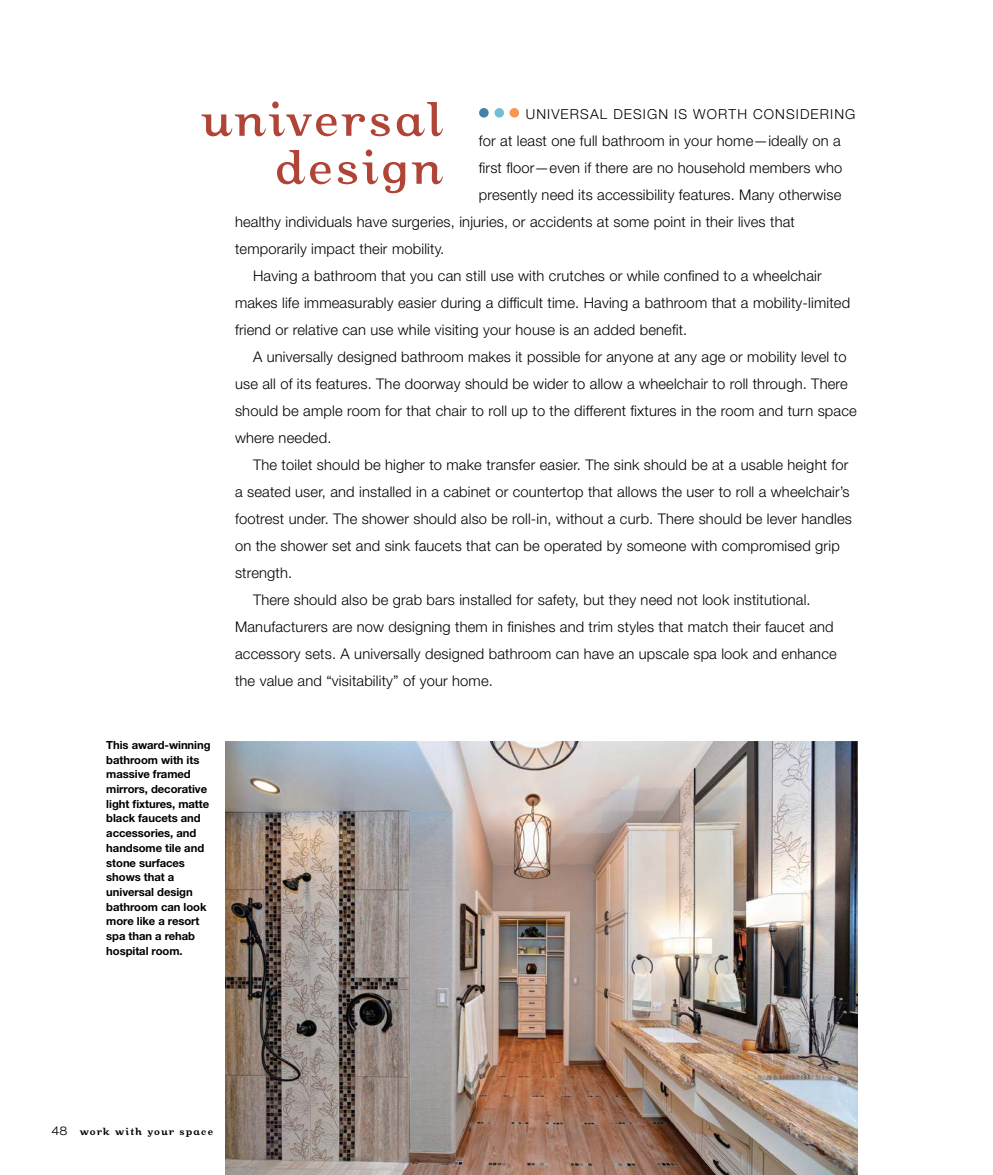
<style>
.page{position:relative;width:993px;height:1175px;background:#fff}
.page>*{position:absolute;margin:0;border:0;box-sizing:border-box;transform-origin:0 0}
.t1{font:500 52.5px/48px "Oxtail OT";letter-spacing:.055em;color:#b04537;text-align:right}
.t2{font:300 14.7px "Helvetica Neue LT Std";letter-spacing:.01em;color:#000}
.t3{font:300 13.8px "Helvetica Neue LT Std";letter-spacing:.08em;color:#000}
.t4{font:700 11.25px/14.7px "Helvetica Neue LT Std";letter-spacing:-.005em;color:#000}
.t5{font:700 11.25px "Oxtail OT";letter-spacing:.09em;color:#000}
.s1{font-family:"Helvetica Neue LT Std";font-weight:300;font-stretch:expanded;font-size:12px}
</style>
<div class="page">
<div style="left:479px;top:108px;width:9px;height:10px;background:#4680a8;border-radius:50%"></div>
<div style="left:494px;top:108px;width:10px;height:10px;background:#75bcd6;border-radius:50%"></div>
<div style="left:509px;top:108px;width:10px;height:10px;background:#f79551;border-radius:50%"></div>
<img style="left:225px;top:741px;width:632px;height:433px">
<p class="t1" style="left:201px;top:94px;width:243px">universal design</p>
<p class="t3" style="left:525px;top:105px;width:331px">UNIVERSAL DESIGN IS WORTH CONSIDERING</p>
<p class="t2" style="left:478px;top:131px;width:363px">for at least one full bathroom in your home—ideally on a</p>
<p class="t2" style="left:478px;top:158px;width:365px">first floor—even if there are no household members who</p>
<p class="t2" style="left:478px;top:185px;width:364px">presently need its accessibility features. Many otherwise</p>
<p class="t2" style="left:235px;top:212px;width:561px">healthy individuals have surgeries, injuries, or accidents at some point in their lives that</p>
<p class="t2" style="left:235px;top:239px;width:211px">temporarily impact their mobility.</p>
<p class="t2" style="left:253px;top:266px;width:570px">Having a bathroom that you can still use with crutches or while confined to a wheelchair</p>
<p class="t2" style="left:235px;top:293px;width:616px">makes life immeasurably easier during a difficult time. Having a bathroom that a mobility-limited</p>
<p class="t2" style="left:235px;top:320px;width:453px">friend or relative can use while visiting your house is an added benefit.</p>
<p class="t2" style="left:253px;top:347px;width:595px">A universally designed bathroom makes it possible for anyone at any age or mobility level to</p>
<p class="t2" style="left:235px;top:374px;width:614px">use all of its features. The doorway should be wider to allow a wheelchair to roll through. There</p>
<p class="t2" style="left:235px;top:401px;width:623px">should be ample room for that chair to roll up to the different fixtures in the room and turn space</p>
<p class="t2" style="left:235px;top:428px;width:98px">where needed.</p>
<p class="t2" style="left:253px;top:455px;width:597px">The toilet should be higher to make transfer easier. The sink should be at a usable height for</p>
<p class="t2" style="left:235px;top:482px;width:616px">a seated user, and installed in a cabinet or countertop that allows the user to roll a wheelchair’s</p>
<p class="t2" style="left:235px;top:509px;width:618px">footrest under. The shower should also be roll-in, without a curb. There should be lever handles</p>
<p class="t2" style="left:235px;top:536px;width:606px">on the shower set and sink faucets that can be operated by someone with compromised grip</p>
<p class="t2" style="left:235px;top:563px;width:59px">strength.</p>
<p class="t2" style="left:253px;top:590px;width:559px">There should also be grab bars installed for safety, but they need not look institutional.</p>
<p class="t2" style="left:235px;top:617px;width:600px">Manufacturers are now designing them in finishes and trim styles that match their faucet and</p>
<p class="t2" style="left:235px;top:644px;width:603px">accessory sets. A universally designed bathroom can have an upscale spa look and enhance</p>
<p class="t2" style="left:235px;top:671px;width:259px">the value and “visitability” of your home.</p>
<p class="t4" style="left:106px;top:737px;width:106px">This award-winning bathroom with its massive framed mirrors, decorative light fixtures, matte black faucets and accessories, and handsome tile and stone surfaces shows that a universal design bathroom can look more like a resort spa than a rehab hospital room.</p>
<p class="t5" style="left:52px;top:1125px;width:163px"><span class="s1">48</span> work with your space</p>
</div>
